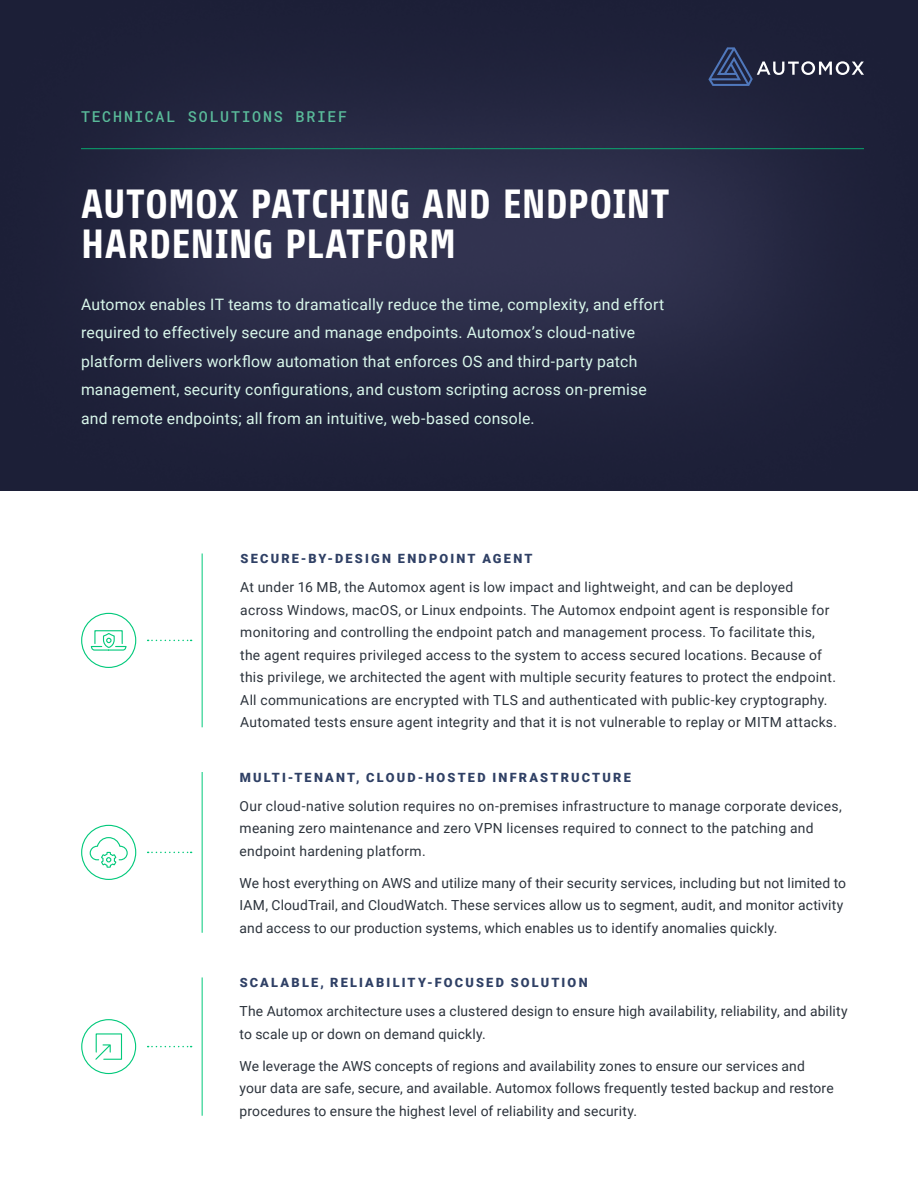
<style>
.page{position:relative;width:918px;height:1188px;background:#fff}
.page>*{position:absolute;margin:0;border:0;box-sizing:border-box;transform-origin:0 0}
.t1{font:700 40.5px/40.5px "Share";color:#fff}
.t2{font:15.75px/28.5px "Roboto";letter-spacing:.015em;color:#d9f7eb}
.t3{font:500 15px "Roboto Mono";letter-spacing:.12em;color:#67dfb0}
.t4{font:13.8px/22.5px "Roboto";letter-spacing:.015em;color:#2c333c}
.t5{font:900 12.75px "Roboto";letter-spacing:.175em;color:#2f4065}
</style>
<div class="page">
<div style="left:0;top:0;width:918px;height:490px;background:#2f4065;opacity:.6"></div>
<hr style="left:81px;top:148px;width:783px;height:1px;background:#02c97b">
<svg style="left:708px;top:47px;width:156px;height:39px;background:#343a54"></svg>
<svg style="left:148px;top:640px;width:44px;height:1px"></svg>
<svg style="left:148px;top:1046px;width:44px;height:1px"></svg>
<div style="left:81px;top:825px;width:55px;height:55px;border:1px solid #02c97b;border-radius:50%"></div>
<svg style="left:89px;top:837px;width:39px;height:31px"></svg>
<div style="left:81px;top:613px;width:55px;height:55px;border:1px solid #02c97b;border-radius:50%"></div>
<svg style="left:90px;top:630px;width:37px;height:21px"></svg>
<svg style="left:148px;top:852px;width:44px;height:1px"></svg>
<hr style="left:202px;top:554px;width:1px;height:173px;background:#02c97b">
<hr style="left:202px;top:772px;width:1px;height:161px;background:#02c97b">
<hr style="left:202px;top:977px;width:1px;height:139px;background:#02c97b">
<div style="left:81px;top:1019px;width:55px;height:55px;border:1px solid #02c97b;border-radius:50%"></div>
<svg style="left:95px;top:1033px;width:28px;height:27px"></svg>
<p class="t3" style="left:81px;top:106px;width:268px">TECHNICAL SOLUTIONS BRIEF</p>
<h1 class="t1" style="left:81px;top:184px;width:590px">AUTOMOX PATCHING AND ENDPOINT<br>HARDENING PLATFORM</h1>
<p class="t2" style="left:81px;top:289px;width:585px">Automox enables IT teams to dramatically reduce the time, complexity, and effort required to effectively secure and manage endpoints. Automox’s cloud-native platform delivers workflow automation that enforces OS and third-party patch management, security configurations, and custom scripting across on-premise and remote endpoints; all from an intuitive, web-based console.</p>
<p class="t5" style="left:241px;top:550px;width:293px">SECURE-BY-DESIGN ENDPOINT AGENT</p>
<p class="t4" style="left:240px;top:576px;width:598px">At under 16 MB, the Automox agent is low impact and lightweight, and can be deployed across Windows, macOS, or Linux endpoints. The Automox endpoint agent is responsible for monitoring and controlling the endpoint patch and management process. To facilitate this, the agent requires privileged access to the system to access secured locations. Because of this privilege, we architected the agent with multiple security features to protect the endpoint.<br>All communications are encrypted with TLS and authenticated with public-key cryptography.<br>Automated tests ensure agent integrity and that it is not vulnerable to replay or MITM attacks.</p>
<p class="t5" style="left:240px;top:768px;width:393px">MULTI-TENANT, CLOUD-HOSTED INFRASTRUCTURE</p>
<p class="t4" style="left:240px;top:794px;width:604px">Our cloud-native solution requires no on-premises infrastructure to manage corporate devices, meaning zero maintenance and zero VPN licenses required to connect to the patching and endpoint hardening platform.</p>
<p class="t4" style="left:240px;top:871px;width:608px">We host everything on AWS and utilize many of their security services, including but not limited to<br>IAM, CloudTrail, and CloudWatch. These services allow us to segment, audit, and monitor activity and access to our production systems, which enables us to identify anomalies quickly.</p>
<p class="t5" style="left:240px;top:974px;width:349px">SCALABLE, RELIABILITY-FOCUSED SOLUTION</p>
<p class="t4" style="left:240px;top:1000px;width:610px">The Automox architecture uses a clustered design to ensure high availability, reliability, and ability to scale up or down on demand quickly.</p>
<p class="t4" style="left:240px;top:1054px;width:596px">We leverage the AWS concepts of regions and availability zones to ensure our services and your data are safe, secure, and available. Automox follows frequently tested backup and restore procedures to ensure the highest level of reliability and security.</p>
</div>
